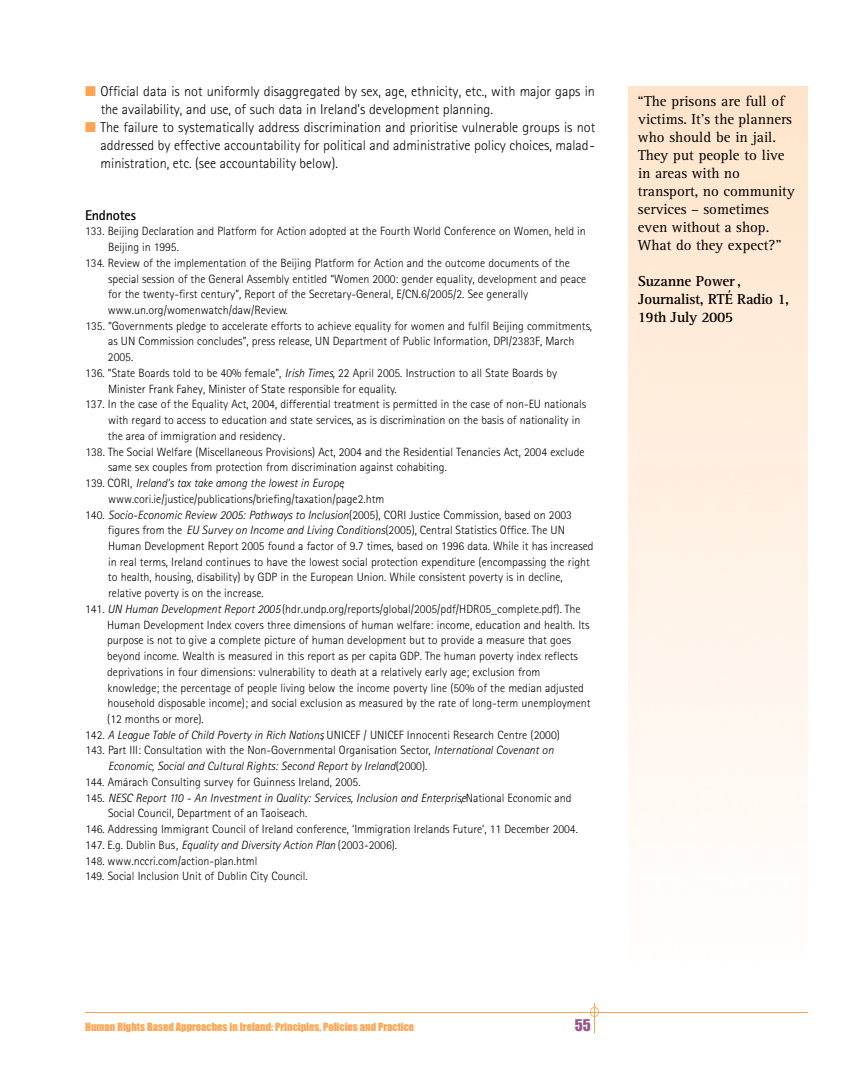
<style>
.page{position:relative;width:851px;height:1067px;background:#fff}
.page>*{position:absolute;margin:0;border:0;box-sizing:border-box;transform-origin:0 0}
.t1{font:15px/18px "Rotis Serif";color:#000}
.t2{font:700 15px/18px "Rotis Serif";letter-spacing:-.02em;color:#000}
.t3{font:15px "Impact";color:#98578a}
.t4{font:300 14.25px/18px "Rotis Sans Serif";color:#000}
.t5{font:700 14.25px "Rotis Sans Serif";letter-spacing:-.02em;color:#000}
.t6{font:300 12px "Rotis Sans Serif";color:#000}
.t7{font:italic 300 12px "Rotis Sans Serif";color:#000}
.t8{font:10.5px "Impact";color:#ffa551}
.s1{color:#ffa551}
.s2{font-style:italic}
.s3{font-style:normal}
</style>
<div class="page">
<hr style="left:85px;top:1011px;width:722px;height:1px;background:#ffa551">
<hr style="left:594px;top:1003px;width:1px;height:30px;background:#ffa551">
<svg style="left:590px;top:1007px;width:9px;height:9px"></svg>
<p class="t4" style="left:101px;top:84px;width:496px;text-indent:-16px"><span class="s1">■</span> Official data is not uniformly disaggregated by sex, age, ethnicity, etc., with major gaps in the availability, and use, of such data in Ireland’s development planning.</p>
<p class="t4" style="left:100px;top:120px;width:496px;text-align:justify;text-indent:-15px"><span class="s1">■</span> The failure to systematically address discrimination and prioritise vulnerable groups is not addressed by effective accountability for political and administrative policy choices, malad&shy;ministration, etc. (see accountability below).</p>
<p class="t5" style="left:85px;top:210px;width:52px">Endnotes</p>
<p class="t6" style="left:85px;top:227px;width:502px">133. Beijing Declaration and Platform for Action adopted at the Fourth World Conference on Women, held in</p>
<p class="t6" style="left:108px;top:243px;width:72px">Beijing in 1995.</p>
<p class="t6" style="left:85px;top:258px;width:486px">134. Review of the implementation of the Beijing Platform for Action and the outcome documents of the</p>
<p class="t6" style="left:108px;top:274px;width:479px">special session of the General Assembly entitled “Women 2000: gender equality, development and peace</p>
<p class="t6" style="left:108px;top:290px;width:421px">for the twenty-first century”, Report of the Secretary-General, E/CN.6/2005/2. See generally</p>
<p class="t6" style="left:108px;top:306px;width:181px">www.un.org/womenwatch/daw/Review.</p>
<p class="t6" style="left:85px;top:321px;width:508px">135. “Governments pledge to accelerate efforts to achieve equality for women and fulfil Beijing commitments,</p>
<p class="t6" style="left:108px;top:337px;width:468px">as UN Commission concludes”, press release, UN Department of Public Information, DPI/2383F, March</p>
<p class="t6" style="left:108px;top:353px;width:27px">2005.</p>
<p class="t6" style="left:85px;top:368px;width:473px">136. “State Boards told to be 40% female”, <span class="s2">Irish Times</span>, 22 April 2005. Instruction to all State Boards by</p>
<p class="t6" style="left:108px;top:384px;width:290px">Minister Frank Fahey, Minister of State responsible for equality.</p>
<p class="t6" style="left:85px;top:400px;width:502px">137. In the case of the Equality Act, 2004, differential treatment is permitted in the case of non-EU nationals</p>
<p class="t6" style="left:108px;top:416px;width:474px">with regard to access to education and state services, as is discrimination on the basis of nationality in</p>
<p class="t6" style="left:108px;top:431px;width:179px">the area of immigration and residency.</p>
<p class="t6" style="left:85px;top:447px;width:501px">138. The Social Welfare (Miscellaneous Provisions) Act, 2004 and the Residential Tenancies Act, 2004 exclude</p>
<p class="t6" style="left:108px;top:463px;width:340px">same sex couples from protection from discrimination against cohabiting.</p>
<p class="t7" style="left:85px;top:479px;width:260px"><span class="s3">139. CORI,</span> Ireland’s tax take among the lowest in Europe<span class="s3">,</span></p>
<p class="t6" style="left:108px;top:494px;width:278px">www.cori.ie/justice/publications/briefing/taxation/page2.htm</p>
<p class="t6" style="left:85px;top:510px;width:488px">140. <span class="s2">Socio-Economic Review 2005: Pathways to Inclusion</span>(2005), CORI Justice Commission, based on 2003</p>
<p class="t6" style="left:108px;top:526px;width:458px">figures from the <span class="s2">EU Survey on Income and Living Conditions</span>(2005), Central Statistics Office. The UN</p>
<p class="t6" style="left:108px;top:541px;width:487px">Human Development Report 2005 found a factor of 9.7 times, based on 1996 data. While it has increased</p>
<p class="t6" style="left:108px;top:557px;width:483px">in real terms, Ireland continues to have the lowest social protection expenditure (encompassing the right</p>
<p class="t6" style="left:108px;top:573px;width:456px">to health, housing, disability) by GDP in the European Union. While consistent poverty is in decline,</p>
<p class="t6" style="left:108px;top:589px;width:157px">relative poverty is on the increase.</p>
<p class="t6" style="left:85px;top:604px;width:497px">141. <span class="s2">UN Human Development Report 2005</span> (hdr.undp.org/reports/global/2005/pdf/HDR05_complete.pdf). The</p>
<p class="t6" style="left:107px;top:620px;width:483px">Human Development Index covers three dimensions of human welfare: income, education and health. Its</p>
<p class="t6" style="left:107px;top:636px;width:465px">purpose is not to give a complete picture of human development but to provide a measure that goes</p>
<p class="t6" style="left:107px;top:651px;width:472px">beyond income. Wealth is measured in this report as per capita GDP. The human poverty index reflects</p>
<p class="t6" style="left:107px;top:667px;width:434px">deprivations in four dimensions: vulnerability to death at a relatively early age; exclusion from</p>
<p class="t6" style="left:107px;top:683px;width:478px">knowledge; the percentage of people living below the income poverty line (50% of the median adjusted</p>
<p class="t6" style="left:107px;top:699px;width:485px">household disposable income); and social exclusion as measured by the rate of long-term unemployment</p>
<p class="t6" style="left:107px;top:714px;width:98px">(12 months or more).</p>
<p class="t6" style="left:85px;top:730px;width:476px">142. <span class="s2">A League Table of Child Poverty in Rich Nations</span>, UNICEF / UNICEF Innocenti Research Centre (2000)</p>
<p class="t6" style="left:85px;top:746px;width:470px">143. Part III: Consultation with the Non-Governmental Organisation Sector, <span class="s2">International Covenant on</span></p>
<p class="t7" style="left:108px;top:762px;width:321px">Economic, Social and Cultural Rights: Second Report by Ireland<span class="s3">(2000).</span></p>
<p class="t6" style="left:85px;top:777px;width:277px">144. Amárach Consulting survey for Guinness Ireland, 2005.</p>
<p class="t7" style="left:85px;top:793px;width:487px"><span class="s3">145.</span> NESC Report 110 - An Investment in Quality: Services, Inclusion and Enterprise<span class="s3">, National Economic and</span></p>
<p class="t6" style="left:108px;top:809px;width:201px">Social Council, Department of an Taoiseach.</p>
<p class="t6" style="left:85px;top:824px;width:494px">146. Addressing Immigrant Council of Ireland conference, ‘Immigration Irelands Future’, 11 December 2004.</p>
<p class="t6" style="left:85px;top:840px;width:313px">147. E.g. Dublin Bus, <span class="s2">Equality and Diversity Action Plan</span> (2003-2006).</p>
<p class="t6" style="left:85px;top:856px;width:174px">148. www.nccri.com/action-plan.html</p>
<p class="t6" style="left:85px;top:872px;width:224px">149. Social Inclusion Unit of Dublin City Council.</p>
<p class="t1" style="left:638px;top:93px;width:158px">“The prisons are full of victims. It’s the planners who should be in jail.<br>They put people to live in areas with no transport, no community services – sometimes even without a shop.<br>What do they expect?”</p>
<p class="t2" style="left:638px;top:273px;width:153px">Suzanne Power,<br>Journalist, RTÉ Radio 1,<br>19th July 2005</p>
<p class="t8" style="left:85px;top:1023px;width:330px">Human Rights Based Approaches in Ireland: Principles, Policies and Practice</p>
<p class="t3" style="left:575px;top:1020px;width:18px">55</p>
</div>
